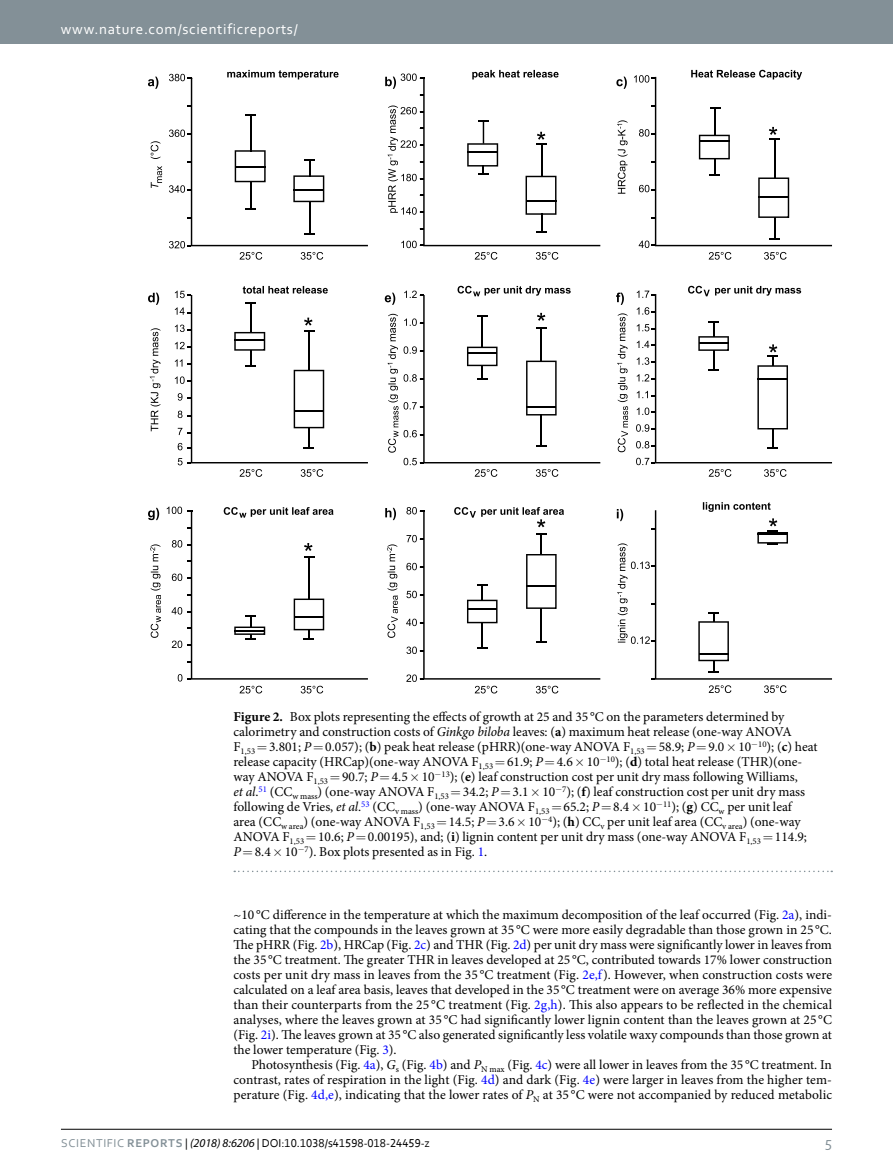
<style>
.page{position:relative;width:893px;height:1174px;background:#fff}
.page>*{position:absolute;margin:0;border:0;box-sizing:border-box;transform-origin:0 0}
.t1{font:15px "Corbel 2";letter-spacing:.045em;color:#fff}
.t2{font:15px "Corbel 2";color:#839097}
.t3{font:13.5px/15px "Minion Pro";color:#000;text-align:justify}
.t4{font:12px "Corbel";color:#000}
.s1{font-weight:700}
.s2{font-style:italic}
.s3{color:#00f}
.s4{font-family:"Corbel 2";color:#839097}
.s5{font-family:"Corbel Bold 2";color:#839097}
.s6{font-family:"Corbel 2"}
.s7{font-family:"Myriad Pro";font-style:italic}
</style>
<div class="page">
<div style="left:0;top:0;width:893px;height:43px;background:#839097"></div>
<hr style="left:61px;top:1129px;width:771px;height:1px;background:#000">
<svg style="left:240px;top:685px;width:83px;height:8px"></svg>
<svg style="left:178px;top:674px;width:4px;height:7px"></svg>
<svg style="left:172px;top:640px;width:10px;height:8px"></svg>
<svg style="left:172px;top:607px;width:10px;height:7px"></svg>
<svg style="left:172px;top:573px;width:10px;height:8px"></svg>
<svg style="left:172px;top:540px;width:10px;height:7px"></svg>
<svg style="left:167px;top:506px;width:15px;height:8px"></svg>
<svg style="left:150px;top:328px;width:10px;height:103px"></svg>
<svg style="left:150px;top:544px;width:11px;height:94px"></svg>
<svg style="left:387px;top:544px;width:11px;height:94px"></svg>
<svg style="left:148px;top:293px;width:11px;height:12px"></svg>
<svg style="left:148px;top:508px;width:11px;height:12px"></svg>
<svg style="left:385px;top:508px;width:11px;height:12px"></svg>
<svg style="left:616px;top:293px;width:8px;height:12px"></svg>
<svg style="left:636px;top:286px;width:196px;height:191px"></svg>
<svg style="left:188px;top:507px;width:180px;height:172px"></svg>
<svg style="left:406px;top:507px;width:194px;height:186px"></svg>
<svg style="left:175px;top:286px;width:425px;height:191px"></svg>
<svg style="left:617px;top:313px;width:11px;height:139px"></svg>
<svg style="left:709px;top:685px;width:78px;height:8px"></svg>
<svg style="left:617px;top:502px;width:215px;height:177px"></svg>
<svg style="left:151px;top:141px;width:9px;height:18px"></svg>
<svg style="left:148px;top:77px;width:10px;height:12px"></svg>
<svg style="left:169px;top:70px;width:663px;height:190px"></svg>
<svg style="left:151px;top:166px;width:11px;height:22px"></svg>
<svg style="left:234px;top:870px;width:598px;height:2px"></svg>
<p class="t1" style="left:61px;top:19px;width:238px">www.nature.com/scientificreports/</p>
<p class="t3" style="left:233px;top:709px;width:586px;text-align:left"><span class="s1">Figure 2.</span> Box plots representing the effects of growth at 25 and 35 °C on the parameters determined by calorimetry and construction costs of <span class="s2">Ginkgo biloba</span> leaves: (<span class="s1">a</span>) maximum heat release (one-way ANOVA<br>F<sub>1,53</sub> 3.801; <span class="s2">P</span> 0.057); (<span class="s1">b</span>) peak heat release (pHRR)(one-way ANOVA F<sub>1,53</sub> 58.9; <span class="s2">P</span> 9.0 10−<sup>10</sup>); (<span class="s1">c</span>) heat release capacity (HRCap)(one-way ANOVA F<sub>1,53</sub> 61.9; <span class="s2">P</span> 4.6 10−<sup>10</sup>); (<span class="s1">d</span>) total heat release (THR)(one&shy;way ANOVA F<sub>1,53</sub> 90.7; <span class="s2">P</span> 4.5 10−<sup>13</sup>); (<span class="s1">e</span>) leaf construction cost per unit dry mass following Williams,<br><span class="s2">et al</span>.<sup>51</sup> (CC<sub>w</sub> <sub>mass</sub>) (one-way ANOVA F<sub>1,53</sub> 34.2; <span class="s2">P</span> 3.1 10−<sup>7</sup>); (<span class="s1">f</span>) leaf construction cost per unit dry mass following de Vries, <span class="s2">et al</span>.<sup>53</sup> (CC<sub>v</sub> <sub>mass</sub>) (one-way ANOVA F<sub>1,53</sub> 65.2; <span class="s2">P</span> 8.4 10−<sup>11</sup>); (<span class="s1">g</span>) CC<sub>w</sub> per unit leaf area (CC<sub>w</sub> <sub>area</sub>) (one-way ANOVA F<sub>1,53</sub> 14.5; <span class="s2">P</span> 3.6 10−<sup>4</sup>); (<span class="s1">h</span>) CC<sub>v</sub> per unit leaf area (CC<sub>v</sub> <sub>area</sub>) (one-way ANOVA F<sub>1,53</sub> 10.6; <span class="s2">P</span> 0.00195), and; (<span class="s1">i</span>) lignin content per unit dry mass (one-way ANOVA F<sub>1,53</sub> 114.9; <span class="s2">P</span> 8.4 10−<sup>7</sup>). Box plots presented as in Fig. <span class="s3">1</span>.</p>
<p class="t3" style="left:233px;top:907px;width:600px">~10 °C difference in the temperature at which the maximum decomposition of the leaf occurred (Fig. <span class="s3">2a</span>), indi&shy;cating that the compounds in the leaves grown at 35 °C were more easily degradable than those grown in 25 °C.<br>The pHRR (Fig. <span class="s3">2b</span>), HRCap (Fig. <span class="s3">2c</span>) and THR (Fig. <span class="s3">2d</span>) per unit dry mass were significantly lower in leaves from the 35 °C treatment. The greater THR in leaves developed at 25 °C, contributed towards 17% lower construction costs per unit dry mass in leaves from the 35 °C treatment (Fig. <span class="s3">2e,f</span>). However, when construction costs were calculated on a leaf area basis, leaves that developed in the 35 °C treatment were on average 36% more expensive than their counterparts from the 25 °C treatment (Fig. <span class="s3">2g,h</span>). This also appears to be reflected in the chemical analyses, where the leaves grown at 35 °C had significantly lower lignin content than the leaves grown at 25 °C (Fig. <span class="s3">2i</span>). The leaves grown at 35 °C also generated significantly less volatile waxy compounds than those grown at the lower temperature (Fig. <span class="s3">3</span>).</p>
<p class="t3" style="left:233px;top:1057px;width:600px;text-indent:18px">Photosynthesis (Fig. <span class="s3">4a</span>), <span class="s2">G</span><sub>s</sub> (Fig. <span class="s3">4b</span>) and <span class="s2">P</span><sub>N</sub> <sub>max</sub> (Fig. <span class="s3">4c</span>) were all lower in leaves from the 35 °C treatment. In contrast, rates of respiration in the light (Fig. <span class="s3">4d</span>) and dark (Fig. <span class="s3">4e</span>) were larger in leaves from the higher tem&shy;perature (Fig. <span class="s3">4d,e</span>), indicating that the lower rates of <span class="s2">P</span><sub>N</sub> at 35 °C were not accompanied by reduced metabolic</p>
<p class="t4" style="left:61px;top:1135px;width:370px"><span class="s4">Scientific</span> <span class="s5">REPORTS</span> <span class="s6">|</span> <span class="s7">(2018) 8:6206</span> | DOI:10.1038/s41598-018-24459-z</p>
<p class="t2" style="left:825px;top:1132px;width:9px">5</p>
</div>
